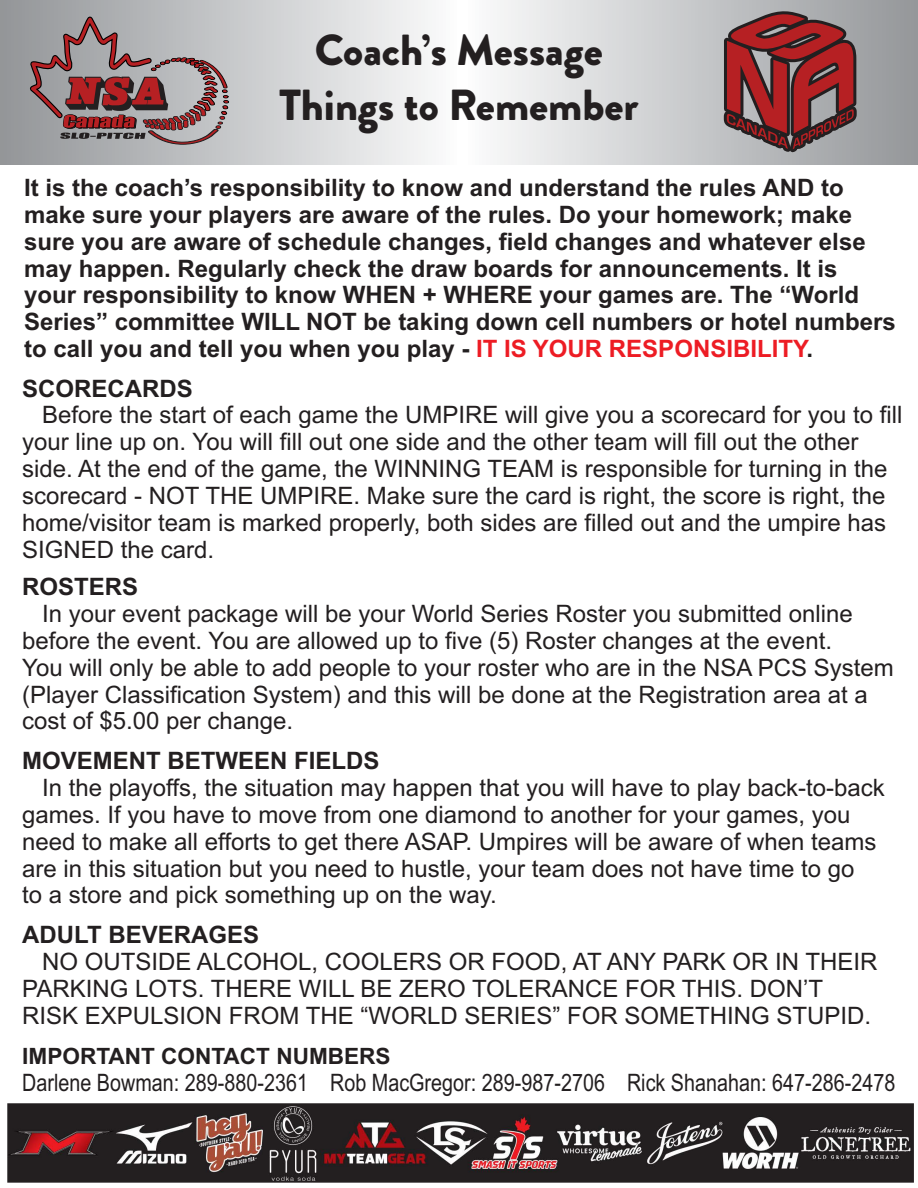
<style>
.page{position:relative;width:918px;height:1188px;background:#fff}
.page>*{position:absolute;margin:0;border:0;box-sizing:border-box;transform-origin:0 0}
.t1{font:900 43.35px/54.6px "Brandon Grotesque";color:#231f20;text-align:center}
.t2{font:24px/26.8px "Arial";color:#231f20}
.t3{font:700 24px/26.8px "Arial";color:#231f20}
.t4{font:24px "Arial Narrow";color:#231f20}
.t5{font:700 22.5px "Arial";color:#231f20}
.s1{color:#ed1c24}
</style>
<div class="page">
<svg style="left:0;top:0;width:918px;height:164px"></svg>
<svg style="left:23px;top:0;width:218px;height:165px;background:#a19294"></svg>
<svg style="left:719px;top:4px;width:142px;height:157px;background:#93595c"></svg>
<img style="left:8px;top:1104px;width:906px;height:79px">
<h1 class="t1" style="left:279px;top:29px;width:361px">Coach’s Message<br>Things to Remember</h1>
<p class="t3" style="left:24px;top:174px;width:873px">It is the coach’s responsibility to know and understand the rules AND to make sure your players are aware of the rules. Do your homework; make sure you are aware of schedule changes, field changes and whatever else may happen. Regularly check the draw boards for announcements. It is<br>your responsibility to know WHEN + WHERE your games are. The “World Series” committee WILL NOT be taking down cell numbers or hotel numbers to call you and tell you when you play - <span class="s1">IT IS YOUR RESPONSIBILITY</span>.</p>
<p class="t3" style="left:22px;top:375px;width:172px">SCORECARDS</p>
<p class="t2" style="left:22px;top:404px;width:882px;text-indent:20px">Before the start of each game the UMPIRE will give you a scorecard for you to fill your line up on. You will fill out one side and the other team will fill out the other side. At the end of the game, the WINNING TEAM is responsible for turning in the scorecard - NOT THE UMPIRE. Make sure the card is right, the score is right, the home/visitor team is marked properly, both sides are filled out and the umpire has SIGNED the card.</p>
<p class="t3" style="left:22px;top:574px;width:118px">ROSTERS</p>
<p class="t2" style="left:22px;top:603px;width:873px;text-indent:20px">In your event package will be your World Series Roster you submitted online before the event. You are allowed up to five (5) Roster changes at the event.<br>You will only be able to add people to your roster who are in the NSA PCS System (Player Classification System) and this will be done at the Registration area at a cost of $5.00 per change.</p>
<p class="t3" style="left:22px;top:748px;width:359px">MOVEMENT BETWEEN FIELDS</p>
<p class="t2" style="left:22px;top:776px;width:864px;text-indent:20px">In the playoffs, the situation may happen that you will have to play back-to-back games. If you have to move from one diamond to another for your games, you need to make all efforts to get there ASAP. Umpires will be aware of when teams are in this situation but you need to hustle, your team does not have time to go<br>to a store and pick something up on the way.</p>
<p class="t3" style="left:22px;top:921px;width:238px">ADULT BEVERAGES</p>
<p class="t2" style="left:22px;top:950px;width:857px;text-indent:20px">NO OUTSIDE ALCOHOL, COOLERS OR FOOD, AT ANY PARK OR IN THEIR<br>PARKING LOTS. THERE WILL BE ZERO TOLERANCE FOR THIS. DON’T<br>RISK EXPULSION FROM THE “WORLD SERIES” FOR SOMETHING STUPID.</p>
<p class="t5" style="left:22px;top:1044px;width:370px">IMPORTANT CONTACT NUMBERS</p>
<p class="t4" style="left:22px;top:1074px;width:875px">Darlene Bowman: 289-880-2361 Rob MacGregor: 289-987-2706 Rick Shanahan: 647-286-2478</p>
</div>
